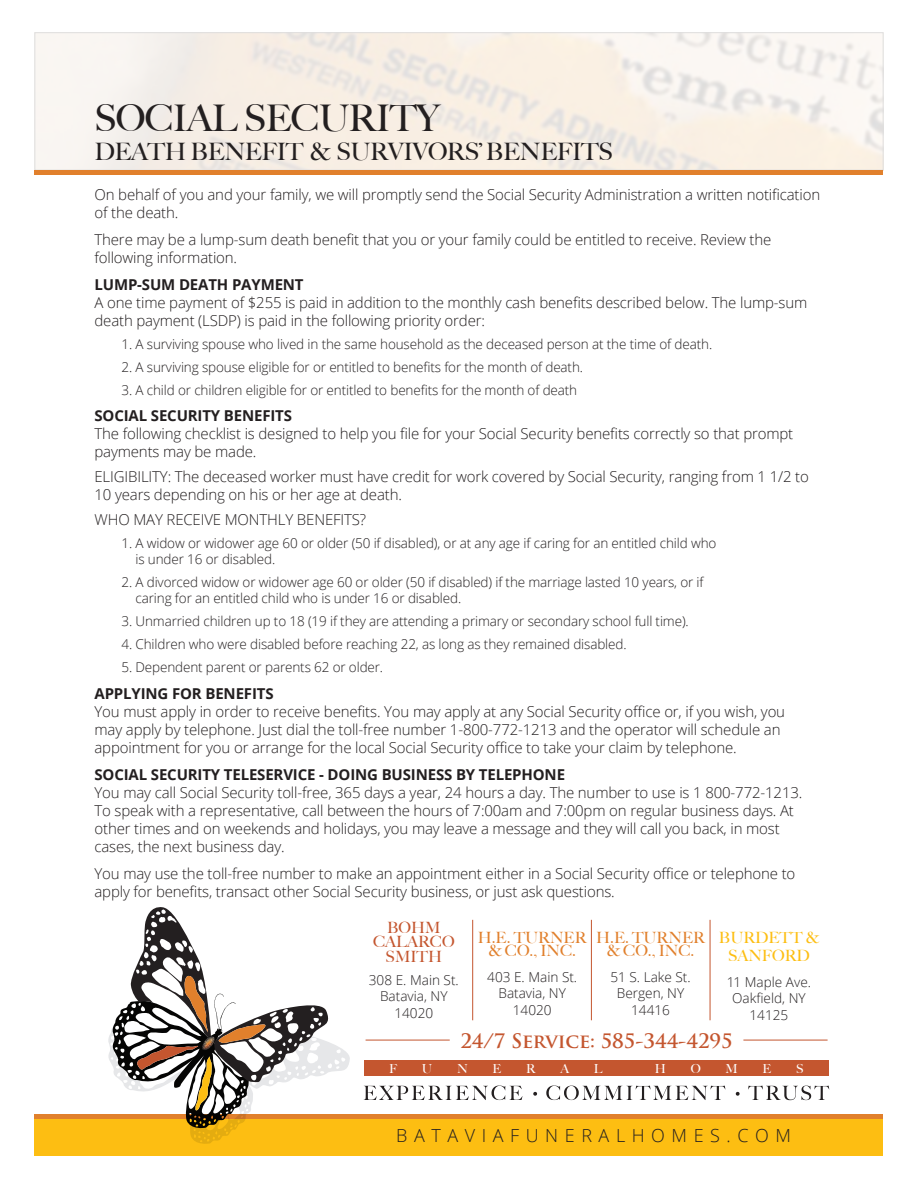
<style>
.page{position:relative;width:918px;height:1188px;background:#fff}
.page>*{position:absolute;margin:0;border:0;box-sizing:border-box;transform-origin:0 0}
.t1{font:500 36.75px "Big Caslon";letter-spacing:-.02em;color:#231f20}
.t2{font:500 24px "Big Caslon";letter-spacing:-.02em;color:#231f20}
.t3{font:700 19.5px "Trajan Pro";letter-spacing:-.005em;color:#c4562f}
.t4{font:300 18px "Open Sans";letter-spacing:.365em;color:#231f20}
.t5{font:500 15.6px/13.6px "Big Caslon";color:#e1802c;text-align:center}
.t6{font:500 15.6px/13.6px "Big Caslon";color:#c4562f;text-align:center}
.t7{font:500 15.6px/18.6px "Big Caslon";color:#fdbe12;text-align:center}
.t8{font:300 15px/18px "Open Sans";letter-spacing:-.01em;color:#231f20}
.t9{font:300 13.65px/16.4px "Open Sans";color:#231f20;text-align:center}
.t10{font:300 13.5px/16.2px "Open Sans";letter-spacing:-.01em;color:#231f20}
.t11{font:500 12.45px "Big Caslon";color:#fff}
.s1{font-weight:700}
</style>
<div class="page">
<div style="left:35px;top:1119px;width:848px;height:36px;background:#fdbe12"></div>
<svg style="left:364px;top:1086px;width:158px;height:14px"></svg>
<svg style="left:533px;top:1092px;width:4px;height:4px"></svg>
<svg style="left:546px;top:1086px;width:179px;height:14px"></svg>
<svg style="left:736px;top:1092px;width:4px;height:4px"></svg>
<svg style="left:748px;top:1086px;width:81px;height:14px"></svg>
<div style="left:364px;top:1061px;width:465px;height:15px;background:#c4562f"></div>
<hr style="left:743px;top:1040px;width:85px;height:1px;background:#c4562f">
<hr style="left:366px;top:1040px;width:84px;height:1px;background:#c4562f">
<hr style="left:472px;top:920px;width:1px;height:100px;background:#c4562f">
<hr style="left:591px;top:920px;width:1px;height:100px;background:#c4562f">
<hr style="left:710px;top:920px;width:1px;height:100px;background:#c4562f">
<div style="left:35px;top:1114px;width:848px;height:5px;background:#e1802c"></div>
<svg style="left:108px;top:907px;width:242px;height:237px"></svg>
<hr style="left:35px;top:171px;width:848px;height:4px;background:#e1802c">
<p class="t1" style="left:94px;top:97px;width:347px">SOCIAL SECURITY</p>
<p class="t2" style="left:94px;top:138px;width:520px">DEATH BENEFIT &amp; SURVIVORS’ BENEFITS</p>
<p class="t8" style="left:94px;top:185px;width:727px">On behalf of you and your family, we will promptly send the Social Security Administration a written notification of the death.</p>
<p class="t8" style="left:94px;top:230px;width:678px">There may be a lump-sum death benefit that you or your family could be entitled to receive. Review the following information.</p>
<p class="t8" style="left:94px;top:275px;width:714px"><span class="s1">LUMP-SUM DEATH PAYMENT<br></span>A one time payment of $255 is paid in addition to the monthly cash benefits described below. The lump-sum death payment (LSDP) is paid in the following priority order:</p>
<p class="t10" style="left:122px;top:335px;width:592px">1. A surviving spouse who lived in the same household as the deceased person at the time of death.</p>
<p class="t10" style="left:122px;top:358px;width:463px">2. A surviving spouse eligible for or entitled to benefits for the month of death.</p>
<p class="t10" style="left:122px;top:381px;width:457px">3. A child or children eligible for or entitled to benefits for the month of death</p>
<p class="t8" style="left:94px;top:407px;width:700px"><span class="s1">SOCIAL SECURITY BENEFITS<br></span>The following checklist is designed to help you file for your Social Security benefits correctly so that prompt payments may be made.</p>
<p class="t8" style="left:94px;top:467px;width:716px">ELIGIBILITY: The deceased worker must have credit for work covered by Social Security, ranging from 1 1/2 to<br>10 years depending on his or her age at death.</p>
<p class="t8" style="left:94px;top:510px;width:273px">WHO MAY RECEIVE MONTHLY BENEFITS?</p>
<p class="t10" style="left:136px;top:535px;width:582px;text-indent:-14px">1. A widow or widower age 60 or older (50 if disabled), or at any age if caring for an entitled child who is under 16 or disabled.</p>
<p class="t10" style="left:136px;top:574px;width:570px;text-indent:-14px">2. A divorced widow or widower age 60 or older (50 if disabled) if the marriage lasted 10 years, or if caring for an entitled child who is under 16 or disabled.</p>
<p class="t10" style="left:122px;top:613px;width:569px">3. Unmarried children up to 18 (19 if they are attending a primary or secondary school full time).</p>
<p class="t10" style="left:122px;top:636px;width:507px">4. Children who were disabled before reaching 22, as long as they remained disabled.</p>
<p class="t10" style="left:122px;top:659px;width:263px">5. Dependent parent or parents 62 or older.</p>
<p class="t8" style="left:94px;top:684px;width:692px"><span class="s1">APPLYING FOR BENEFITS<br></span>You must apply in order to receive benefits. You may apply at any Social Security office or, if you wish, you may apply by telephone. Just dial the toll-free number 1-800-772-1213 and the operator will schedule an appointment for you or arrange for the local Social Security office to take your claim by telephone.</p>
<p class="t8" style="left:94px;top:765px;width:709px"><span class="s1">SOCIAL SECURITY TELESERVICE - DOING BUSINESS BY TELEPHONE<br></span>You may call Social Security toll-free, 365 days a year, 24 hours a day. The number to use is 1 800-772-1213.<br>To speak with a representative, call between the hours of 7:00am and 7:00pm on regular business days. At other times and on weekends and holidays, you may leave a message and they will call you back, in most cases, the next business day.</p>
<p class="t8" style="left:94px;top:864px;width:702px">You may use the toll-free number to make an appointment either in a Social Security office or telephone to apply for benefits, transact other Social Security business, or just ask questions.</p>
<p class="t6" style="left:373px;top:921px;width:83px">BOHM<br>CALARCO</p>
<p class="t6" style="left:386px;top:950px;width:58px">SMITH</p>
<p class="t9" style="left:369px;top:971px;width:91px">308 E. Main St.<br>Batavia, NY<br>14020</p>
<p class="t5" style="left:478px;top:931px;width:110px">H.E. TURNER &amp; CO., INC.</p>
<p class="t9" style="left:487px;top:969px;width:91px">403 E. Main St.<br>Batavia, NY</p>
<p class="t9" style="left:513px;top:1001px;width:40px">14020</p>
<p class="t5" style="left:596px;top:931px;width:110px">H.E. TURNER &amp; CO., INC.</p>
<p class="t9" style="left:610px;top:969px;width:82px">51 S. Lake St.<br>Bergen, NY</p>
<p class="t9" style="left:631px;top:1001px;width:40px">14416</p>
<p class="t7" style="left:719px;top:928px;width:102px">BURDETT &amp;<br>SANFORD</p>
<p class="t9" style="left:727px;top:974px;width:86px">11 Maple Ave.<br>Oakfield, NY<br>14125</p>
<p class="t3" style="left:460px;top:1029px;width:274px">24/7 SERVICE: 585-344-4295</p>
<p class="t11" style="left:389px;top:1061px;width:10px">F</p>
<p class="t11" style="left:422px;top:1061px;width:12px">U</p>
<p class="t11" style="left:457px;top:1061px;width:12px">N</p>
<p class="t11" style="left:493px;top:1061px;width:10px">E</p>
<p class="t11" style="left:526px;top:1061px;width:11px">R</p>
<p class="t11" style="left:560px;top:1061px;width:10px">A</p>
<p class="t11" style="left:594px;top:1061px;width:10px">L</p>
<p class="t11" style="left:655px;top:1061px;width:13px">H</p>
<p class="t11" style="left:691px;top:1061px;width:12px">O</p>
<p class="t11" style="left:726px;top:1061px;width:14px">M</p>
<p class="t11" style="left:763px;top:1061px;width:10px">E</p>
<p class="t11" style="left:796px;top:1061px;width:9px">S</p>
<p class="t4" style="left:396px;top:1123px;width:396px">BATAVIAFUNERALHOMES.COM</p>
</div>
